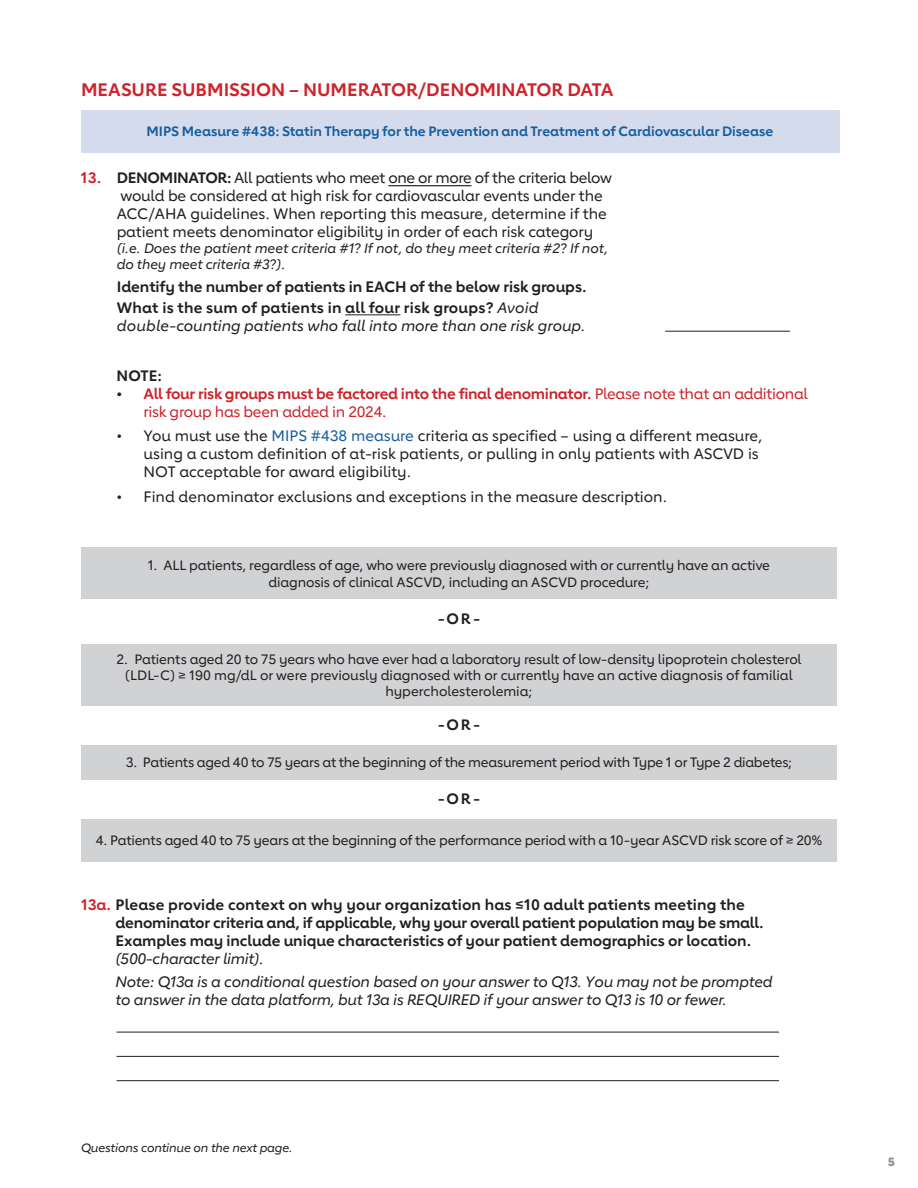
<style>
.page{position:relative;width:918px;height:1188px;background:#fff}
.page>*{position:absolute;margin:0;border:0;box-sizing:border-box;transform-origin:0 0}
.t1{font:700 18px "Lub Dub";color:#ce232a}
.t2{font:500 15px/18px "Lub Dub";color:#231f20}
.t3{font:700 15px/18px "Lub Dub";letter-spacing:-.005em;color:#231f20}
.t4{font:italic 500 15px/22.5px "Lub Dub";letter-spacing:-.015em;color:#231f20}
.t5{font:700 15px/18px "Lub Dub";letter-spacing:-.02em;color:#ce232a}
.t6{font:500 13.5px/16.2px "Lub Dub";letter-spacing:-.01em;color:#231f20;text-align:center}
.t7{font:italic 500 13.5px/16.2px "Lub Dub";letter-spacing:-.005em;color:#231f20}
.t8{font:700 13.5px "Lub Dub";color:#175d9e}
.t9{font:italic 500 12px "Lub Dub";letter-spacing:-.015em;color:#231f20}
.t10{font:800 12px "Lub Dub";color:#939598}
.s1{font-weight:700;color:#ce232a}
.s2{font-weight:700}
.s3{font-style:normal}
.s4{font-weight:500;font-style:italic}
.s5{color:#231f20}
.s6{font-weight:500}
.s7{color:#175d9e}
.s8{color:#ce232a}
</style>
<div class="page">
<div style="left:81px;top:110px;width:758px;height:42px;background:#d4dbec"></div>
<hr style="left:388px;top:185px;width:83px;height:1px;background:#231f20">
<hr style="left:345px;top:314px;width:55px;height:1px;background:#231f20">
<div style="left:81px;top:548px;width:756px;height:51px;background:#d1d2d4"></div>
<div style="left:81px;top:745px;width:756px;height:35px;background:#d1d2d4"></div>
<div style="left:81px;top:644px;width:756px;height:61px;background:#d1d2d4"></div>
<div style="left:81px;top:819px;width:756px;height:42px;background:#d1d2d4"></div>
<hr style="left:117px;top:1032px;width:662px;height:1px;background:#231f20">
<hr style="left:117px;top:1056px;width:662px;height:1px;background:#231f20">
<hr style="left:117px;top:1080px;width:662px;height:1px;background:#231f20">
<hr style="left:665px;top:331px;width:125px;height:1px;background:#231f20">
<h1 class="t1" style="left:81px;top:79px;width:534px">MEASURE SUBMISSION – NUMERATOR/DENOMINATOR DATA</h1>
<p class="t8" style="left:147px;top:123px;width:628px">MIPS Measure #438: Statin Therapy for the Prevention and Treatment of Cardiovascular Disease</p>
<p class="t2" style="left:117px;top:168px;width:497px;text-indent:-36px"><span class="s1">13.</span> <span class="s2">DENOMINATOR:</span> All patients who meet one or more of the criteria below would be considered at high risk for cardiovascular events under the ACC/AHA guidelines. When reporting this measure, determine if the patient meets denominator eligibility in order of each risk category</p>
<p class="t7" style="left:117px;top:240px;width:493px">(i.e. Does the patient meet criteria #1? If not, do they meet criteria #2? If not, do they meet criteria #3?)<span class="s3">.</span></p>
<p class="t3" style="left:117px;top:276px;width:471px;line-height:21px">Identify the number of patients in EACH of the below risk groups.<br>What is the sum of patients in all four risk groups? <span class="s4">Avoid</span></p>
<p class="t4" style="left:117px;top:314px;width:470px">double-counting patients who fall into more than one risk group.</p>
<p class="t3" style="left:117px;top:366px;width:47px">NOTE:</p>
<p class="t5" style="left:144px;top:384px;width:666px;text-indent:-27px"><span class="s5">•</span> All four risk groups must be factored into the final denominator. <span class="s6">Please note that an additional risk group has been added in 2024.</span></p>
<p class="t2" style="left:144px;top:427px;width:620px;text-indent:-27px">• You must use the <span class="s7">MIPS #438 measure</span> criteria as specified – using a different measure, using a custom definition of at-risk patients, or pulling in only patients with ASCVD is<br>NOT acceptable for award eligibility.</p>
<p class="t2" style="left:117px;top:488px;width:552px">• Find denominator exclusions and exceptions in the measure description.</p>
<p class="t6" style="left:148px;top:557px;width:624px">1. ALL patients, regardless of age, who were previously diagnosed with or currently have an active diagnosis of clinical ASCVD, including an ASCVD procedure;</p>
<p class="t3" style="left:438px;top:609px;width:43px">-OR-</p>
<p class="t6" style="left:116px;top:651px;width:687px">2. Patients aged 20 to 75 years who have ever had a laboratory result of low-density lipoprotein cholesterol (LDL-C) ≥ 190 mg/dL or were previously diagnosed with or currently have an active diagnosis of familial hypercholesterolemia;</p>
<p class="t3" style="left:438px;top:716px;width:43px">-OR-</p>
<p class="t6" style="left:126px;top:754px;width:668px">3. Patients aged 40 to 75 years at the beginning of the measurement period with Type 1 or Type 2 diabetes;</p>
<p class="t3" style="left:438px;top:790px;width:43px">-OR-</p>
<p class="t6" style="left:96px;top:832px;width:728px">4. Patients aged 40 to 75 years at the beginning of the performance period with a 10-year ASCVD risk score of ≥ 20%</p>
<p class="t3" style="left:116px;top:896px;width:650px;text-indent:-34px"><span class="s8">13a.</span> Please provide context on why your organization has ≤10 adult patients meeting the denominator criteria and, if applicable, why your overall patient population may be small.<br>Examples may include unique characteristics of your patient demographics or location.</p>
<p class="t4" style="left:116px;top:948px;width:659px">(500-character limit).<br>Note: Q13a is a conditional question based on your answer to Q13. You may not be prompted</p>
<p class="t4" style="left:116px;top:988px;width:613px">to answer in the data platform, but 13a is REQUIRED if your answer to Q13 is 10 or fewer.</p>
<p class="t9" style="left:81px;top:1141px;width:213px">Questions continue on the next page.</p>
<p class="t10" style="left:888px;top:1154px;width:9px">5</p>
</div>
